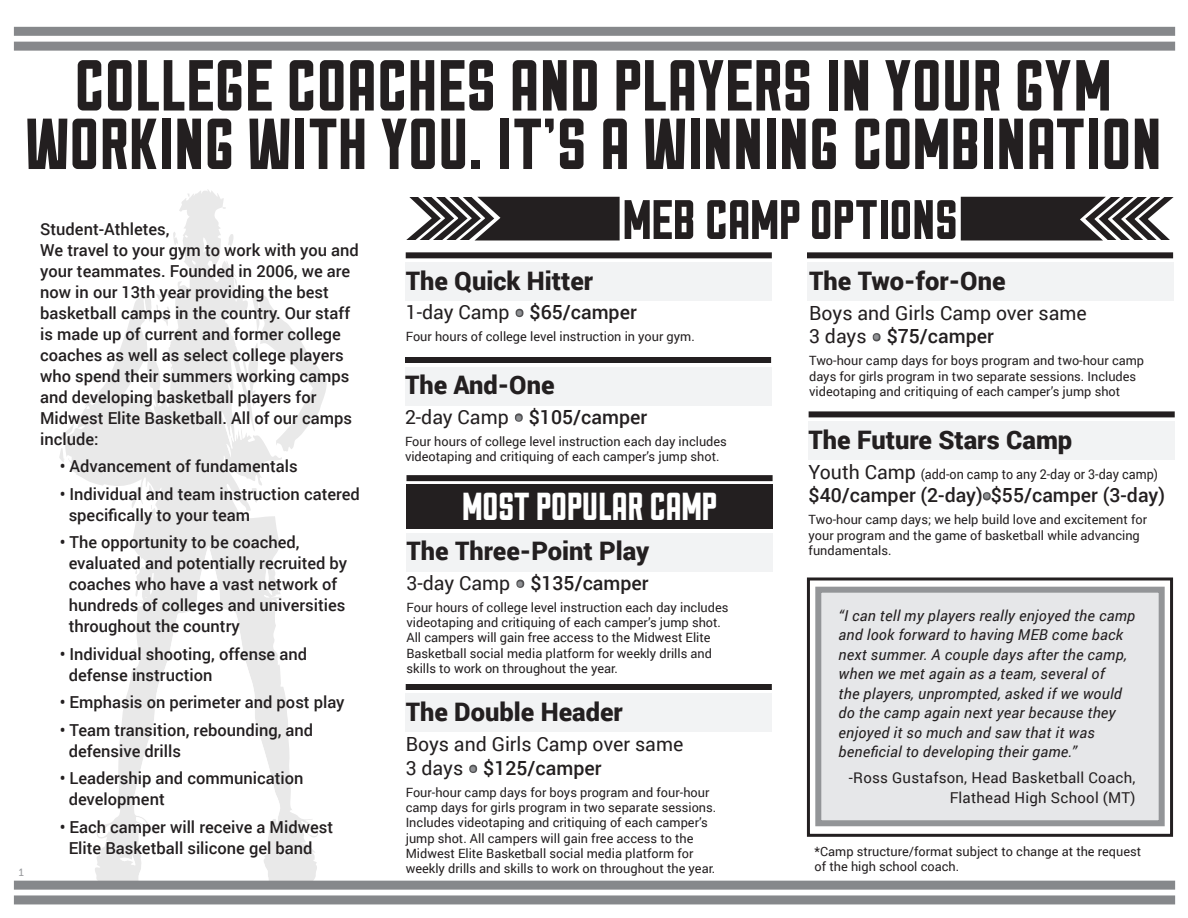
<style>
.page{position:relative;width:1188px;height:918px;background:#fff}
.page>*{position:absolute;margin:0;border:0;box-sizing:border-box;transform-origin:0 0}
.t1{font:72px/58.5px "Sullivan Fill";letter-spacing:.03em;color:#231f20;text-align:center}
.t2{font:55.5px "Sullivan Fill";letter-spacing:.01em;color:#231f20}
.t3{font:39px "Sullivan Fill";letter-spacing:.01em;color:#fff}
.t4{font:900 25.5px "Roboto";color:#231f20}
.t5{font:500 19.5px "Roboto";color:#231f20}
.t6{font:19.5px/23.4px "Roboto";color:#231f20}
.t7{font:500 16.5px/21px "Roboto";color:#231f20}
.t8{font:italic 15px/19.5px "Roboto";letter-spacing:.015em;color:#231f20}
.t9{font:15px/19.5px "Roboto";letter-spacing:.015em;color:#231f20;text-align:right}
.t10{font:13.5px "Roboto";color:#231f20;scale:.93 1}
.t11{font:12.75px/15.3px "Roboto";color:#231f20}
._2012_coach{font:10.5px "Museo Slab 500";color:#999b9e}
.s1{font-size:24px;color:#919396}
.s2{font-weight:500}
.s3{font-size:19.5px}
.s4{font-weight:400;font-size:24px;color:#919396}
.s5{font-weight:400}
</style>
<div class="page">
<div style="left:807px;top:578px;width:366px;height:259px;border:3px solid #231f20"></div>
<div style="left:815px;top:587px;width:350px;height:239px;background:#e6e7e9;border:6px solid #939598"></div>
<div style="left:406px;top:262px;width:366px;height:38px;background:#f2f3f4"></div>
<svg style="left:515px;top:308px;width:9px;height:10px"></svg>
<div style="left:406px;top:252px;width:366px;height:6px;background:#231f20"></div>
<div style="left:405px;top:367px;width:366px;height:39px;background:#f2f3f4"></div>
<svg style="left:514px;top:413px;width:9px;height:9px"></svg>
<div style="left:405px;top:357px;width:366px;height:6px;background:#231f20"></div>
<div style="left:406px;top:693px;width:366px;height:39px;background:#f2f3f4"></div>
<svg style="left:469px;top:764px;width:9px;height:9px"></svg>
<div style="left:406px;top:684px;width:366px;height:6px;background:#231f20"></div>
<div style="left:807px;top:262px;width:366px;height:39px;background:#f2f3f4"></div>
<svg style="left:872px;top:333px;width:9px;height:9px"></svg>
<div style="left:807px;top:252px;width:366px;height:6px;background:#231f20"></div>
<div style="left:809px;top:421px;width:366px;height:39px;background:#f2f3f4"></div>
<svg style="left:982px;top:492px;width:9px;height:9px"></svg>
<div style="left:809px;top:411px;width:366px;height:6px;background:#231f20"></div>
<div style="left:406px;top:533px;width:367px;height:39px;background:#f2f3f4"></div>
<svg style="left:516px;top:579px;width:9px;height:9px"></svg>
<div style="left:406px;top:475px;width:367px;height:6px;background:#231f20"></div>
<div style="left:406px;top:484px;width:367px;height:46px;background:#231f20"></div>
<svg style="left:65px;top:189px;width:254px;height:692px"></svg>
<svg style="left:134px;top:546px;width:147px;height:335px"></svg>
<svg style="left:251px;top:488px;width:7px;height:15px"></svg>
<svg style="left:228px;top:234px;width:7px;height:13px"></svg>
<svg style="left:59px;top:448px;width:5px;height:14px"></svg>
<svg style="left:173px;top:232px;width:5px;height:14px"></svg>
<svg style="left:131px;top:649px;width:6px;height:9px"></svg>
<svg style="left:226px;top:261px;width:8px;height:8px"></svg>
<svg style="left:187px;top:193px;width:3px;height:4px"></svg>
<svg style="left:151px;top:497px;width:5px;height:12px"></svg>
<svg style="left:222px;top:205px;width:5px;height:5px"></svg>
<svg style="left:301px;top:821px;width:16px;height:15px"></svg>
<svg style="left:98px;top:824px;width:14px;height:13px"></svg>
<svg style="left:120px;top:854px;width:15px;height:11px"></svg>
<svg style="left:136px;top:817px;width:11px;height:15px"></svg>
<svg style="left:192px;top:313px;width:9px;height:4px"></svg>
<svg style="left:57px;top:422px;width:28px;height:19px"></svg>
<svg style="left:192px;top:260px;width:4px;height:5px"></svg>
<svg style="left:195px;top:237px;width:14px;height:16px"></svg>
<svg style="left:86px;top:396px;width:20px;height:13px"></svg>
<svg style="left:264px;top:567px;width:12px;height:36px"></svg>
<svg style="left:282px;top:847px;width:12px;height:8px"></svg>
<svg style="left:135px;top:558px;width:19px;height:40px"></svg>
<svg style="left:221px;top:279px;width:106px;height:179px"></svg>
<svg style="left:145px;top:294px;width:33px;height:57px"></svg>
<svg style="left:169px;top:362px;width:5px;height:13px"></svg>
<svg style="left:961px;top:196px;width:213px;height:58px"></svg>
<svg style="left:406px;top:196px;width:214px;height:45px"></svg>
<div style="left:14px;top:27px;width:1161px;height:9px;background:#86888b"></div>
<div style="left:14px;top:881px;width:1161px;height:9px;background:#86888b"></div>
<div style="left:14px;top:42px;width:1161px;height:9px;background:#86888b"></div>
<div style="left:14px;top:895px;width:1161px;height:9px;background:#86888b"></div>
<p class="t1" style="left:25px;top:61px;width:1137px">COLLEGE COACHES AND PLAYERS IN YOUR GYM<br>WORKING WITH YOU. IT’S A WINNING COMBINATION</p>
<p class="_2012_coach" style="left:19px;top:866px;width:7px">1</p>
<p class="t7" style="left:40px;top:218px;width:131px">Student-Athletes,</p>
<p class="t7" style="left:40px;top:239px;width:320px">We travel to your gym to work with you and your teammates. Founded in 2006, we are now in our 13th year providing the best basketball camps in the country. Our staff is made up of current and former college coaches as well as select college players who spend their summers working camps and developing basketball players for Midwest Elite Basketball. All of our camps include:</p>
<p class="t7" style="left:60px;top:455px;width:240px">• Advancement of fundamentals</p>
<p class="t7" style="left:69px;top:483px;width:293px;text-indent:-9px">• Individual and team instruction catered specifically to your team</p>
<p class="t7" style="left:69px;top:531px;width:280px;text-indent:-9px">• The opportunity to be coached, evaluated and potentially recruited by coaches who have a vast network of hundreds of colleges and universities throughout the country</p>
<p class="t7" style="left:69px;top:643px;width:240px;text-indent:-9px">• Individual shooting, offense and defense instruction</p>
<p class="t7" style="left:60px;top:691px;width:286px">• Emphasis on perimeter and post play</p>
<p class="t7" style="left:69px;top:719px;width:246px;text-indent:-9px">• Team transition, rebounding, and defensive drills</p>
<p class="t7" style="left:69px;top:767px;width:236px;text-indent:-9px">• Leadership and communication development</p>
<p class="t7" style="left:69px;top:816px;width:266px;text-indent:-9px">• Each camper will receive a Midwest<br>Elite Basketball silicone gel band</p>
<p class="t2" style="left:623px;top:193px;width:336px">MEB CAMP OPTIONS</p>
<p class="t4" style="left:809px;top:263px;width:198px">The Two-for-One</p>
<p class="t6" style="left:809px;top:300px;width:279px">Boys and Girls Camp over same<br>3 days <span class="s1">•</span> <span class="s2">$75/camper</span></p>
<p class="t11" style="left:809px;top:353px;width:337px">Two-hour camp days for boys program and two-hour camp days for girls program in two separate sessions. Includes videotaping and critiquing of each camper’s jump shot</p>
<p class="t4" style="left:809px;top:422px;width:265px">The Future Stars Camp</p>
<p class="t10" style="left:809px;top:465px;width:377px"><span class="s3">Youth Camp</span> (add-on camp to any 2-day or 3-day camp)</p>
<p class="t5" style="left:809px;top:482px;width:358px">$40/camper (2-day)<span class="s4">•</span>$55/camper (3-day)</p>
<p class="t11" style="left:809px;top:512px;width:340px">Two-hour camp days; we help build love and excitement for your program and the game of basketball while advancing</p>
<p class="t4" style="left:406px;top:263px;width:189px">The Quick Hitter</p>
<p class="t5" style="left:406px;top:298px;width:233px"><span class="s5">1-day Camp</span> <span class="s4">•</span> $65/camper</p>
<p class="t11" style="left:406px;top:328px;width:291px">Four hours of college level instruction in your gym.</p>
<p class="t4" style="left:405px;top:367px;width:151px">The And-One</p>
<p class="t5" style="left:405px;top:403px;width:244px"><span class="s5">2-day Camp</span> <span class="s4">•</span> $105/camper</p>
<p class="t11" style="left:405px;top:433px;width:323px">Four hours of college level instruction each day includes videotaping and critiquing of each camper’s jump shot.</p>
<p class="t3" style="left:462px;top:487px;width:256px">MOST POPULAR CAMP</p>
<p class="t4" style="left:406px;top:533px;width:244px">The Three-Point Play</p>
<p class="t11" style="left:809px;top:542px;width:84px">fundamentals.</p>
<p class="t5" style="left:406px;top:569px;width:244px"><span class="s5">3-day Camp</span> <span class="s4">•</span> $135/camper</p>
<p class="t11" style="left:406px;top:599px;width:323px">Four hours of college level instruction each day includes videotaping and critiquing of each camper’s jump shot.<br>All campers will gain free access to the Midwest Elite Basketball social media platform for weekly drills and skills to work on throughout the year.</p>
<p class="t8" style="left:839px;top:605px;width:298px">“I can tell my players really enjoyed the camp and look forward to having MEB come back next summer. A couple days after the camp, when we met again as a team, several of<br>the players, unprompted, asked if we would do the camp again next year because they enjoyed it so much and saw that it was beneficial to developing their game.”</p>
<p class="t9" style="left:849px;top:768px;width:288px">-Ross Gustafson, Head Basketball Coach,<br>Flathead High School (MT)</p>
<p class="t4" style="left:406px;top:694px;width:219px">The Double Header</p>
<p class="t6" style="left:406px;top:732px;width:279px">Boys and Girls Camp over same<br>3 days <span class="s1">•</span> <span class="s2">$125/camper</span></p>
<p class="t11" style="left:406px;top:784px;width:312px">Four-hour camp days for boys program and four-hour camp days for girls program in two separate sessions.<br>Includes videotaping and critiquing of each camper’s jump shot. All campers will gain free access to the Midwest Elite Basketball social media platform for weekly drills and skills to work on throughout the year.</p>
<p class="t11" style="left:815px;top:843px;width:328px">*Camp structure/format subject to change at the request of the high school coach.</p>
</div>
